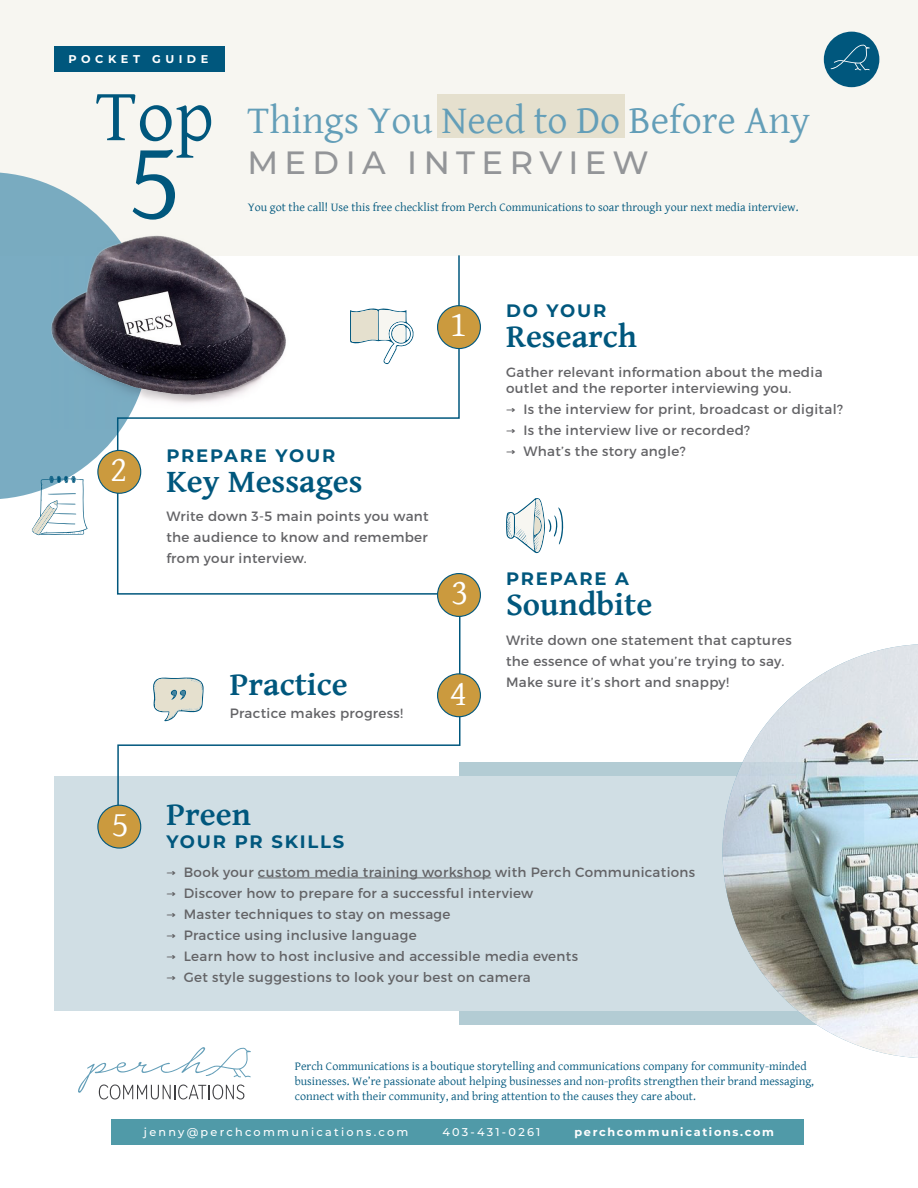
<style>
.page{position:relative;width:918px;height:1188px;background:#fff}
.page>*{position:absolute;margin:0;border:0;box-sizing:border-box;transform-origin:0 0}
.t1{font:114.75px "Gentium Basic";color:#00577d}
.t2{font:74.7px "Gentium Basic";color:#00577d}
.t3{font:39.9px "Gentium Basic";color:#639eb8}
.t4{font:36.6px "Gentium Basic";color:#fff}
.t5{font:700 33px "Gentium Basic";color:#00577d}
.t6{font:500 32.25px "Montserrat";letter-spacing:.2em;color:#939598}
.t7{font:700 18px "Montserrat";letter-spacing:.1em;color:#00577d}
.t8{font:13.5px/21px "Montserrat";letter-spacing:.025em;color:#636366}
.t9{font:12px/15px "Gentium Basic";color:#00577d}
.t10{font:500 11.25px "Montserrat";letter-spacing:.2em;color:#fff}
.t11{font:700 11.25px "Montserrat";letter-spacing:.15em;color:#fff}
.t12{font:700 11.25px "Montserrat";letter-spacing:.4em;color:#fff}
.s1{font-family:"Baloo 2"}
</style>
<div class="page">
<div style="left:459px;top:762px;width:357px;height:263px;background:#b3ccd4"></div>
<div style="left:0;top:0;width:918px;height:255px;background:#f7f6f1"></div>
<div style="left:54px;top:777px;width:810px;height:234px;background:#d0dee4"></div>
<svg style="left:0;top:172px;width:116px;height:327px;fill:#7aacc2"></svg>
<img style="left:723px;top:644px;width:195px;height:414px">
<hr style="left:258px;top:878px;width:233px;height:1px;background:#636366">
<div style="left:437px;top:95px;width:187px;height:43px;background:#e5e0ce"></div>
<div style="left:54px;top:46px;width:171px;height:26px;background:#00577d"></div>
<div style="left:111px;top:1119px;width:693px;height:26px;background:#509aa8"></div>
<div style="left:824px;top:32px;width:55px;height:55px;background:#00577d;border-radius:50%"></div>
<svg style="left:831px;top:44px;width:39px;height:26px"></svg>
<svg style="left:116px;top:255px;width:345px;height:574px"></svg>
<div style="left:438px;top:574px;width:42px;height:42px;background:#cb9a3e;border-radius:50%"></div>
<div style="left:437px;top:573px;width:44px;height:44px;border:1px solid #00577d;border-radius:50%"></div>
<div style="left:98px;top:805px;width:43px;height:43px;background:#cb9a3e;border-radius:50%"></div>
<div style="left:97px;top:805px;width:44px;height:44px;border:1px solid #00577d;border-radius:50%"></div>
<div style="left:98px;top:450px;width:43px;height:43px;background:#cb9a3e;border-radius:50%"></div>
<div style="left:97px;top:450px;width:44px;height:44px;border:1px solid #00577d;border-radius:50%"></div>
<svg style="left:78px;top:1047px;width:173px;height:53px"></svg>
<div style="left:438px;top:306px;width:42px;height:43px;background:#cb9a3e;border-radius:50%"></div>
<div style="left:437px;top:305px;width:44px;height:44px;border:1px solid #00577d;border-radius:50%"></div>
<svg style="left:352px;top:308px;width:63px;height:57px"></svg>
<svg style="left:506px;top:498px;width:58px;height:56px"></svg>
<div style="left:438px;top:674px;width:42px;height:43px;background:#cb9a3e;border-radius:50%"></div>
<div style="left:437px;top:673px;width:44px;height:44px;border:1px solid #00577d;border-radius:50%"></div>
<svg style="left:153px;top:677px;width:51px;height:44px"></svg>
<svg style="left:32px;top:476px;width:56px;height:59px"></svg>
<img style="left:35px;top:216px;width:7px;height:212px">
<img style="left:42px;top:216px;width:310px;height:212px">
<p class="t12" style="left:69px;top:51px;width:141px">POCKET GUIDE</p>
<p class="t2" style="left:96px;top:61px;width:120px">Top</p>
<p class="t3" style="left:247px;top:90px;width:564px">Things You Need to Do Before Any</p>
<p class="t1" style="left:128px;top:96px;width:55px">5</p>
<p class="t6" style="left:247px;top:140px;width:403px">MEDIA INTERVIEW</p>
<p class="t9" style="left:248px;top:199px;width:552px">You got the call! Use this free checklist from Perch Communications to soar through your next media interview.</p>
<p class="t4" style="left:110px;top:442px;width:19px">2</p>
<p class="t4" style="left:450px;top:298px;width:19px">1</p>
<p class="t7" style="left:166px;top:443px;width:170px">PREPARE YOUR</p>
<p class="t5" style="left:166px;top:457px;width:198px">Key Messages</p>
<p class="t8" style="left:166px;top:506px;width:264px;text-align:justify">Write down 3-5 main points you want the audience to know and remember from your interview.</p>
<p class="t4" style="left:451px;top:566px;width:19px">3</p>
<p class="t5" style="left:230px;top:660px;width:120px">Practice</p>
<p class="t4" style="left:450px;top:666px;width:19px">4</p>
<p class="t8" style="left:230px;top:702px;width:175px">Practice makes progress!</p>
<p class="t7" style="left:506px;top:298px;width:102px">DO YOUR</p>
<p class="t5" style="left:506px;top:312px;width:133px">Research</p>
<p class="t8" style="left:506px;top:364px;width:318px;line-height:16.2px">Gather relevant information about the media outlet and the reporter interviewing you.</p>
<p class="t8" style="left:506px;top:399px;width:338px"><span class="s1">→</span> Is the interview for print, broadcast or digital?</p>
<p class="t8" style="left:506px;top:420px;width:246px"><span class="s1">→</span> Is the interview live or recorded?</p>
<p class="t8" style="left:506px;top:441px;width:181px"><span class="s1">→</span> What’s the story angle?</p>
<p class="t7" style="left:506px;top:566px;width:125px">PREPARE A</p>
<p class="t5" style="left:506px;top:580px;width:148px">Soundbite</p>
<p class="t8" style="left:506px;top:629px;width:287px">Write down one statement that captures the essence of what you’re trying to say.<br>Make sure it’s short and snappy!</p>
<p class="t4" style="left:112px;top:797px;width:19px">5</p>
<p class="t5" style="left:166px;top:790px;width:86px">Preen</p>
<p class="t7" style="left:166px;top:828px;width:179px">YOUR PR SKILLS</p>
<p class="t8" style="left:166px;top:861px;width:530px"><span class="s1">→</span> Book your custom media training workshop with Perch Communications</p>
<p class="t8" style="left:166px;top:882px;width:368px"><span class="s1">→</span> Discover how to prepare for a successful interview</p>
<p class="t8" style="left:166px;top:903px;width:286px"><span class="s1">→</span> Master techniques to stay on message</p>
<p class="t8" style="left:166px;top:924px;width:252px"><span class="s1">→</span> Practice using inclusive language</p>
<p class="t8" style="left:166px;top:945px;width:413px"><span class="s1">→</span> Learn how to host inclusive and accessible media events</p>
<p class="t8" style="left:166px;top:966px;width:366px"><span class="s1">→</span> Get style suggestions to look your best on camera</p>
<p class="t9" style="left:295px;top:1058px;width:521px">Perch Communications is a boutique storytelling and communications company for community-minded businesses. We’re passionate about helping businesses and non-profits strengthen their brand messaging, connect with their community, and bring attention to the causes they care about.</p>
<p class="t10" style="left:144px;top:1124px;width:266px">jenny@perchcommunications.com</p>
<p class="t10" style="left:442px;top:1124px;width:100px">403-431-0261</p>
<p class="t11" style="left:574px;top:1124px;width:201px">perchcommunications.com</p>
</div>
